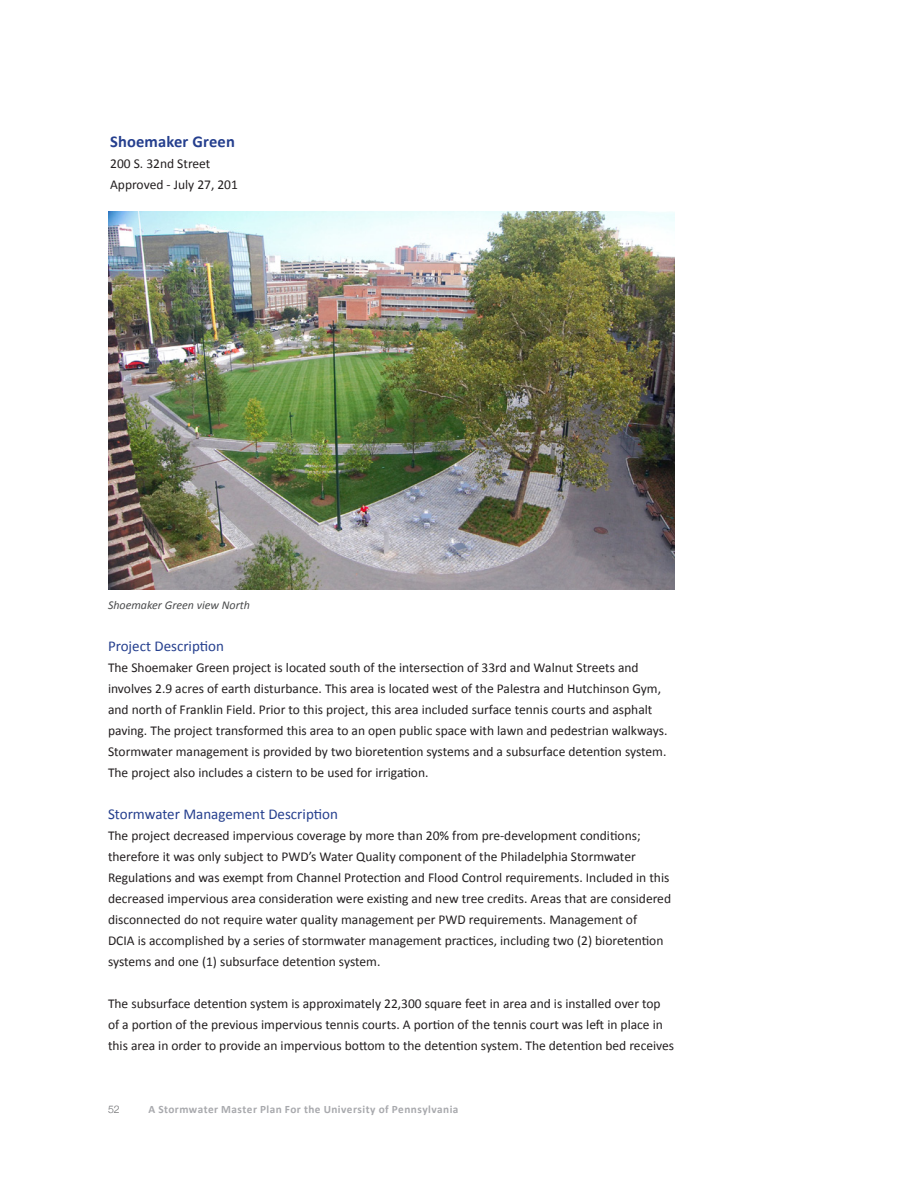
<style>
.page{position:relative;width:918px;height:1188px;background:#fff}
.page>*{position:absolute;margin:0;border:0;box-sizing:border-box;transform-origin:0 0}
.t1{font:700 16.5px "Calibri";color:#253f8e}
.t2{font:15px "Calibri";color:#253f8e}
.t3{font:13.5px/21px "Calibri";color:#231f20}
.t4{font:italic 12px "Calibri";color:#4b4c4d}
.t5{font:700 11.25px "Calibri";letter-spacing:.04em;color:#a8a9ad}
.t6{font:300 10.5px "Helvetica Neue";color:#6c6d70}
</style>
<div class="page">
<img style="left:108px;top:212px;width:567px;height:378px">
<p class="t1" style="left:110px;top:131px;width:126px">Shoemaker Green</p>
<p class="t3" style="left:110px;top:152px;width:102px">200 S. 32nd Street</p>
<p class="t3" style="left:110px;top:173px;width:129px">Approved - July 27, 201</p>
<p class="t4" style="left:108px;top:598px;width:144px">Shoemaker Green view North</p>
<p class="t2" style="left:108px;top:637px;width:117px">Project Description</p>
<p class="t3" style="left:108px;top:656px;width:561px">The Shoemaker Green project is located south of the intersection of 33rd and Walnut Streets and involves 2.9 acres of earth disturbance. This area is located west of the Palestra and Hutchinson Gym, and north of Franklin Field. Prior to this project, this area included surface tennis courts and asphalt paving. The project transformed this area to an open public space with lawn and pedestrian walkways.<br>Stormwater management is provided by two bioretention systems and a subsurface detention system.<br>The project also includes a cistern to be used for irrigation.</p>
<p class="t2" style="left:108px;top:805px;width:231px">Stormwater Management Description</p>
<p class="t3" style="left:108px;top:824px;width:565px">The project decreased impervious coverage by more than 20% from pre-development conditions; therefore it was only subject to PWD’s Water Quality component of the Philadelphia Stormwater Regulations and was exempt from Channel Protection and Flood Control requirements. Included in this decreased impervious area consideration were existing and new tree credits. Areas that are considered disconnected do not require water quality management per PWD requirements. Management of<br>DCIA is accomplished by a series of stormwater management practices, including two (2) bioretention systems and one (1) subsurface detention system.</p>
<p class="t3" style="left:108px;top:992px;width:568px">The subsurface detention system is approximately 22,300 square feet in area and is installed over top of a portion of the previous impervious tennis courts. A portion of the tennis court was left in place in this area in order to provide an impervious bottom to the detention system. The detention bed receives</p>
<p class="t6" style="left:108px;top:1103px;width:13px">52</p>
<p class="t5" style="left:148px;top:1102px;width:311px">A Stormwater Master Plan For the University of Pennsylvania</p>
</div>
